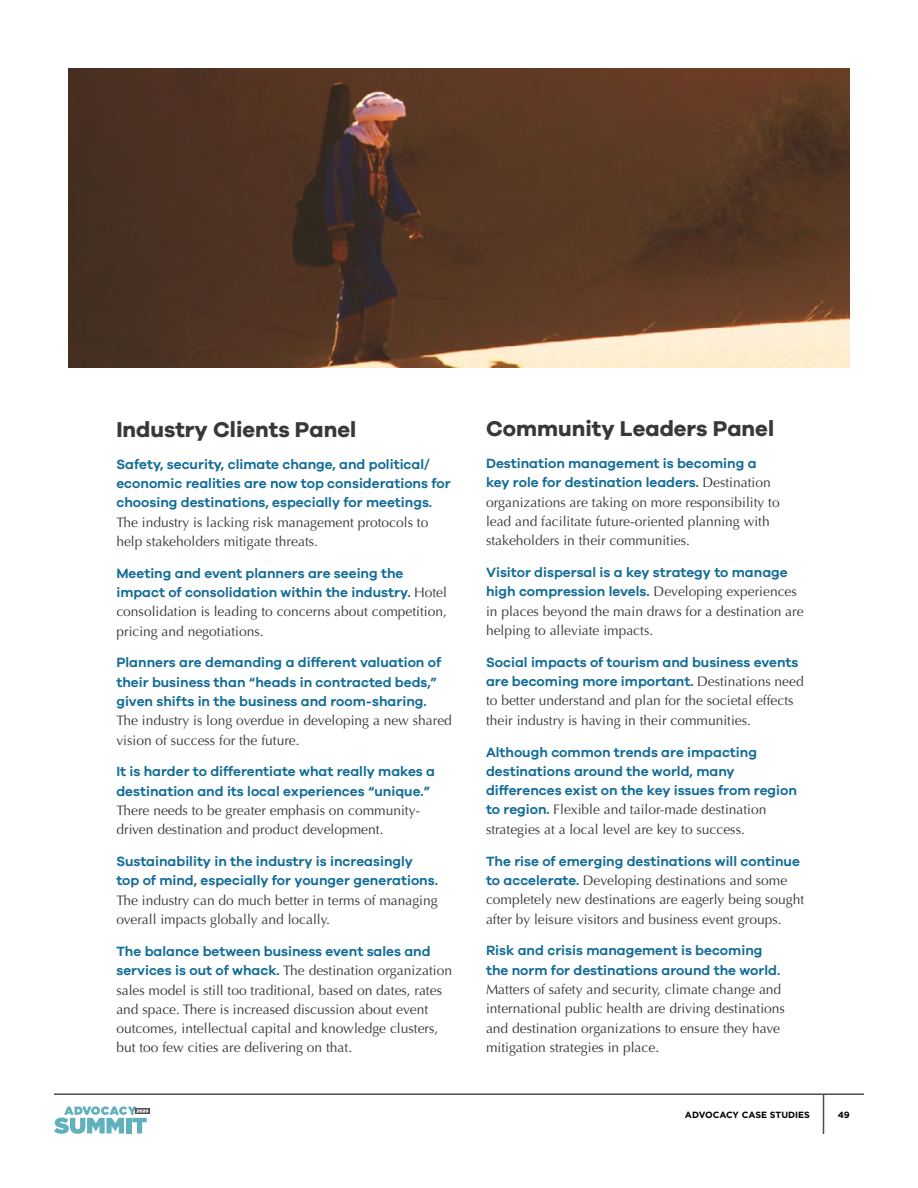
<style>
.page{position:relative;width:918px;height:1188px;background:#fff}
.page>*{position:absolute;margin:0;border:0;box-sizing:border-box;transform-origin:0 0}
.t1{font:700 22.05px "Galano Grotesque";color:#383838}
.t2{font:13.8px/19.4px "Optima";color:#383838}
.t3{font:600 13.8px/19.4px "Galano Grotesque";color:#126c97}
.t4{font:700 9px "Gotham";color:#000}
.s1{font-family:"Optima";font-weight:400;color:#383838}
.s2{font-family:"Galano Grotesque";font-weight:600;color:#126c97}
</style>
<div class="page">
<hr style="left:54px;top:1094px;width:810px;height:1px;background:#4d4d4f">
<hr style="left:823px;top:1094px;width:1px;height:40px;background:#4d4d4f">
<svg style="left:148px;top:1108px;width:2px;height:6px"></svg>
<svg style="left:54px;top:1106px;width:94px;height:28px"></svg>
<img style="left:69px;top:68px;width:780px;height:299px">
<h1 class="t1" style="left:116px;top:416px;width:241px">industry Clients Panel</h1>
<p class="t3" style="left:116px;top:454px;width:336px">Safety, security, climate change, and political/ economic realities are now top considerations for choosing destinations, especially for meetings.</p>
<p class="t2" style="left:116px;top:513px;width:314px">The industry is lacking risk management protocols to help stakeholders mitigate threats.</p>
<p class="t3" style="left:116px;top:563px;width:332px">Meeting and event planners are seeing the impact of consolidation within the industry. <span class="s1">Hotel</span></p>
<p class="t2" style="left:116px;top:602px;width:332px">consolidation is leading to concerns about competition, pricing and negotiations.</p>
<p class="t3" style="left:116px;top:653px;width:326px">Planners are demanding a different valuation of their business than “heads in contracted beds,” given shifts in the business and room-sharing.</p>
<p class="t2" style="left:116px;top:711px;width:337px">The industry is long overdue in developing a new shared vision of success for the future.</p>
<p class="t3" style="left:116px;top:762px;width:320px">It is harder to differentiate what really makes a destination and its local experiences “unique.”</p>
<p class="t2" style="left:116px;top:801px;width:305px">There needs to be greater emphasis on community&shy;driven destination and product development.</p>
<p class="t3" style="left:116px;top:851px;width:323px">Sustainability in the industry is increasingly top of mind, especially for younger generations.</p>
<p class="t2" style="left:116px;top:891px;width:323px">The industry can do much better in terms of managing overall impacts globally and locally.</p>
<p class="t3" style="left:116px;top:941px;width:316px">The balance between business event sales and</p>
<p class="t2" style="left:116px;top:961px;width:337px"><span class="s2">services is out of whack.</span> The destination organization sales model is still too traditional, based on dates, rates and space. There is increased discussion about event outcomes, intellectual capital and knowledge clusters, but too few cities are delivering on that.</p>
<h1 class="t1" style="left:486px;top:415px;width:290px">Community Leaders Panel</h1>
<p class="t3" style="left:486px;top:453px;width:286px">Destination management is becoming a key role for destination leaders. <span class="s1">Destination</span></p>
<p class="t2" style="left:486px;top:493px;width:295px">organizations are taking on more responsibility to lead and facilitate future-oriented planning with stakeholders in their communities.</p>
<p class="t3" style="left:486px;top:562px;width:312px">Visitor dispersal is a key strategy to manage high compression levels. <span class="s1">Developing experiences</span></p>
<p class="t2" style="left:486px;top:602px;width:319px">in places beyond the main draws for a destination are helping to alleviate impacts.</p>
<p class="t3" style="left:486px;top:652px;width:319px">Social impacts of tourism and business events are becoming more important. <span class="s1">Destinations need</span></p>
<p class="t2" style="left:486px;top:691px;width:309px">to better understand and plan for the societal effects their industry is having in their communities.</p>
<p class="t3" style="left:486px;top:742px;width:312px">Although common trends are impacting destinations around the world, many differences exist on the key issues from region</p>
<p class="t2" style="left:486px;top:800px;width:282px"><span class="s2">to region.</span> Flexible and tailor-made destination strategies at a local level are key to success.</p>
<p class="t3" style="left:486px;top:851px;width:315px">The rise of emerging destinations will continue</p>
<p class="t2" style="left:486px;top:871px;width:320px"><span class="s2">to accelerate.</span> Developing destinations and some completely new destinations are eagerly being sought after by leisure visitors and business event groups.</p>
<p class="t3" style="left:486px;top:941px;width:296px">Risk and crisis management is becoming the norm for destinations around the world.</p>
<p class="t2" style="left:486px;top:980px;width:300px">Matters of safety and security, climate change and international public health are driving destinations and destination organizations to ensure they have mitigation strategies in place.</p>
<p class="t4" style="left:685px;top:1109px;width:127px">ADVOCACY CASE STUDIES</p>
<p class="t4" style="left:838px;top:1109px;width:14px">49</p>
</div>
